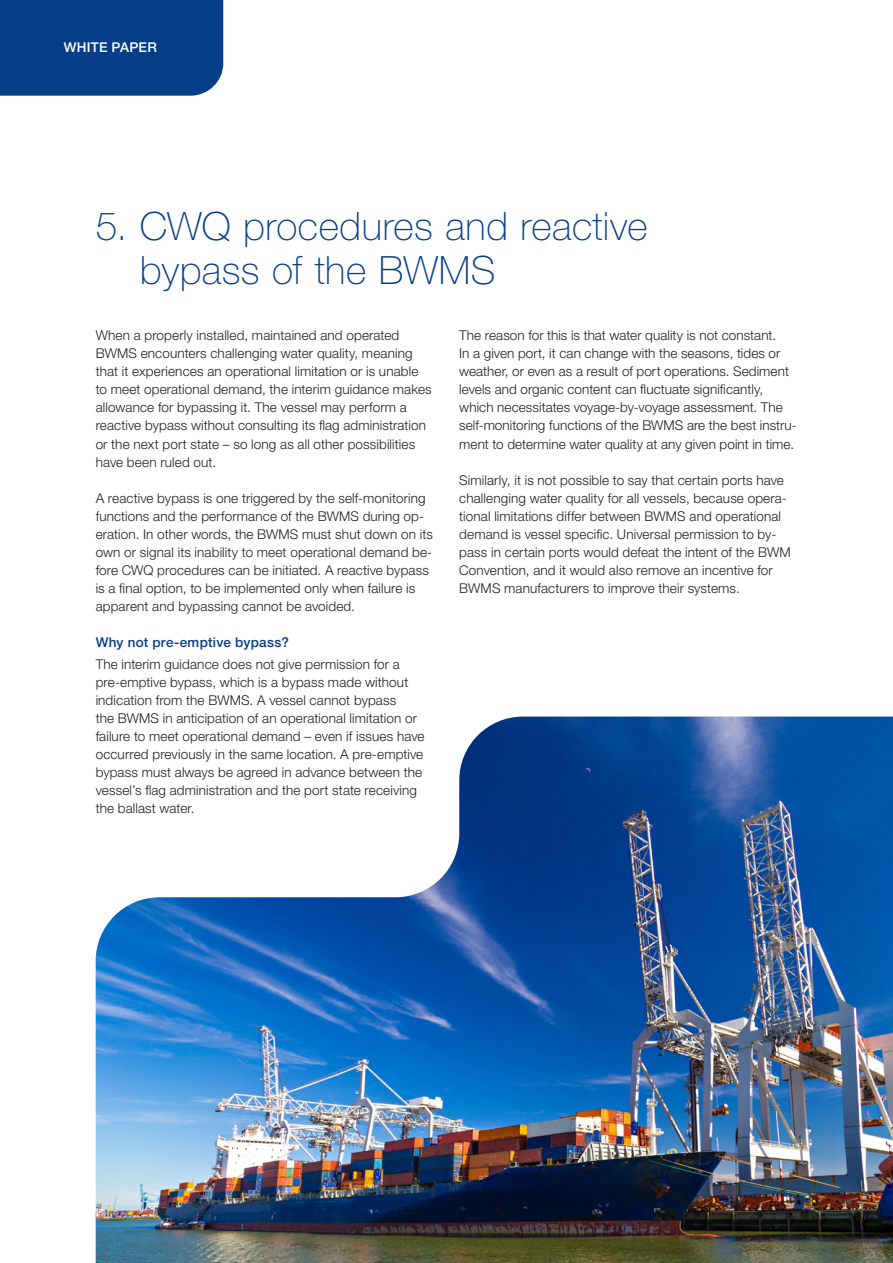
<style>
.page{position:relative;width:893px;height:1263px;background:#fff}
.page>*{position:absolute;margin:0;border:0;box-sizing:border-box;transform-origin:0 0}
.Headline_2{font:100 39px/43.5px "Helvetica Neue LT Std";letter-spacing:.01em;color:#073e88}
.Bodycopy{font:300 13.5px/18px "Helvetica Neue LT Std";letter-spacing:.01em;color:#231f20}
.Sub_headline_4{font:500 13.5px "Helvetica Neue LT Std";letter-spacing:.02em;color:#073e88}
.Sub_headline_4_White{font:500 13.5px "Helvetica Neue LT Std";letter-spacing:.02em;color:#fff}
</style>
<div class="page">
<div style="left:0;top:0;width:223px;height:96px;background:#073e88"></div>
<img style="left:96px;top:716px;width:797px;height:547px">
<p class="Sub_headline_4_White" style="left:64px;top:39px;width:95px">WHITE PAPER</p>
<p class="Headline_2" style="left:140px;top:205px;width:509px;text-indent:-44px">5. CWQ procedures and reactive bypass of the BWMS</p>
<p class="Bodycopy" style="left:459px;top:326px;width:339px">The reason for this is that water quality is not constant.<br>In a given port, it can change with the seasons, tides or weather, or even as a result of port operations. Sediment levels and organic content can fluctuate significantly, which necessitates voyage-by-voyage assessment. The self-monitoring functions of the BWMS are the best instru&shy;ment to determine water quality at any given point in time.</p>
<p class="Bodycopy" style="left:459px;top:470px;width:333px">Similarly, it is not possible to say that certain ports have challenging water quality for all vessels, because opera&shy;tional limitations differ between BWMS and operational demand is vessel specific. Universal permission to by&shy;pass in certain ports would defeat the intent of the BWM Convention, and it would also remove an incentive for BWMS manufacturers to improve their systems.</p>
<p class="Bodycopy" style="left:96px;top:326px;width:338px">When a properly installed, maintained and operated BWMS encounters challenging water quality, meaning that it experiences an operational limitation or is unable to meet operational demand, the interim guidance makes allowance for bypassing it. The vessel may perform a reactive bypass without consulting its flag administration or the next port state – so long as all other possibilities have been ruled out.</p>
<p class="Bodycopy" style="left:96px;top:488px;width:339px">A reactive bypass is one triggered by the self-monitoring functions and the performance of the BWMS during op&shy;eration. In other words, the BWMS must shut down on its own or signal its inability to meet operational demand be&shy;fore CWQ procedures can be initiated. A reactive bypass is a final option, to be implemented only when failure is apparent and bypassing cannot be avoided.</p>
<p class="Sub_headline_4" style="left:96px;top:634px;width:195px">Why not pre-emptive bypass?</p>
<p class="Bodycopy" style="left:96px;top:655px;width:330px">The interim guidance does not give permission for a pre-emptive bypass, which is a bypass made without indication from the BWMS. A vessel cannot bypass<br>the BWMS in anticipation of an operational limitation or failure to meet operational demand – even if issues have occurred previously in the same location. A pre-emptive bypass must always be agreed in advance between the vessel’s flag administration and the port state receiving the ballast water.</p>
</div>
